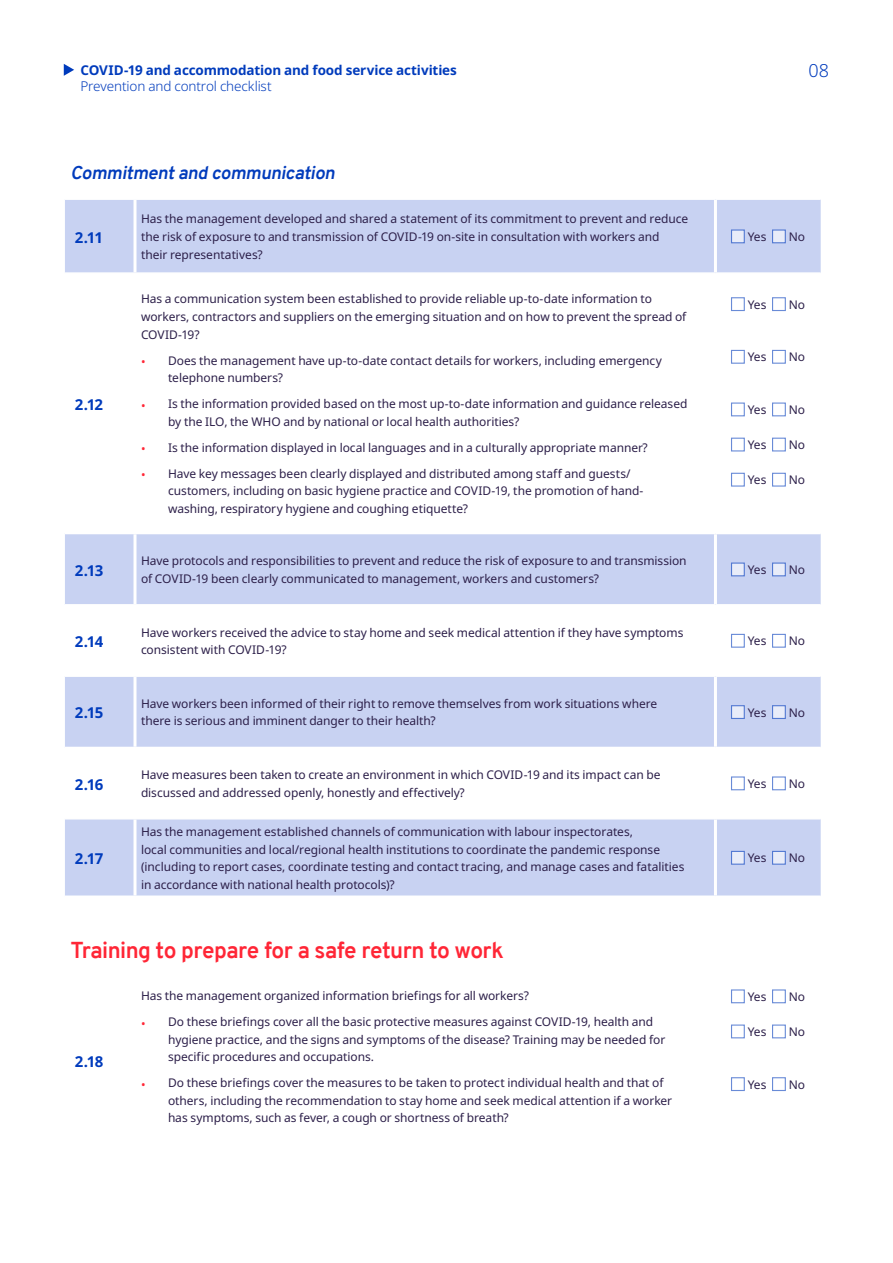
<style>
.page{position:relative;width:893px;height:1263px;background:#fff}
.page>*{position:absolute;margin:0;border:0;box-sizing:border-box;transform-origin:0 0}
.t1{font:700 22.5px "Overpass";letter-spacing:-.02em;color:#ff2636}
.t2{font:italic 700 18px "Overpass";color:#003bbc}
.t3{font:300 18px "Noto Sans";color:#003bbc}
.t4{font:700 15px "Noto Sans";letter-spacing:-.04em;color:#003bbc}
.t5{font:700 13.5px "Noto Sans";letter-spacing:-.01em;color:#003bbc}
.t6{font:300 13.5px "Noto Sans";letter-spacing:-.01em;color:#003bbc}
.t7{font:12px/17.5px "Noto Sans";letter-spacing:-.005em;color:#2c1f49}
.s1{color:#ff2636}
</style>
<div class="page">
<svg style="left:64px;top:64px;width:10px;height:12px"></svg>
<svg style="left:65px;top:200px;width:756px;height:547px"></svg>
<svg style="left:65px;top:790px;width:756px;height:105px;fill:#c8d2f2"></svg>
<hr style="left:65px;top:272px;width:70px;height:2px;background:#fff">
<hr style="left:135px;top:272px;width:580px;height:2px;background:#fff">
<hr style="left:715px;top:272px;width:106px;height:2px;background:#fff">
<hr style="left:65px;top:533px;width:70px;height:1px;background:#fff">
<hr style="left:135px;top:533px;width:580px;height:1px;background:#fff">
<hr style="left:715px;top:533px;width:106px;height:1px;background:#fff">
<hr style="left:65px;top:604px;width:70px;height:2px;background:#fff">
<hr style="left:135px;top:604px;width:580px;height:2px;background:#fff">
<hr style="left:715px;top:604px;width:106px;height:2px;background:#fff">
<hr style="left:65px;top:675px;width:70px;height:2px;background:#fff">
<hr style="left:135px;top:675px;width:580px;height:2px;background:#fff">
<hr style="left:715px;top:675px;width:106px;height:2px;background:#fff">
<hr style="left:65px;top:818px;width:70px;height:1px;background:#fff">
<hr style="left:135px;top:818px;width:580px;height:1px;background:#fff">
<hr style="left:715px;top:818px;width:106px;height:1px;background:#fff">
<hr style="left:134px;top:200px;width:2px;height:72px;background:#fff">
<hr style="left:714px;top:200px;width:3px;height:72px;background:#fff">
<hr style="left:134px;top:274px;width:2px;height:259px;background:#fff">
<hr style="left:714px;top:274px;width:3px;height:259px;background:#fff">
<hr style="left:134px;top:534px;width:2px;height:70px;background:#fff">
<hr style="left:714px;top:534px;width:3px;height:70px;background:#fff">
<hr style="left:134px;top:606px;width:2px;height:69px;background:#fff">
<hr style="left:714px;top:606px;width:3px;height:69px;background:#fff">
<hr style="left:134px;top:677px;width:2px;height:70px;background:#fff">
<hr style="left:714px;top:677px;width:3px;height:70px;background:#fff">
<hr style="left:134px;top:748px;width:2px;height:70px;background:#fff">
<hr style="left:714px;top:748px;width:3px;height:70px;background:#fff">
<hr style="left:134px;top:819px;width:2px;height:76px;background:#fff">
<hr style="left:714px;top:819px;width:3px;height:76px;background:#fff">
<svg style="left:731px;top:229px;width:14px;height:14px"></svg>
<svg style="left:772px;top:229px;width:14px;height:14px"></svg>
<svg style="left:731px;top:297px;width:14px;height:14px"></svg>
<svg style="left:772px;top:297px;width:14px;height:14px"></svg>
<svg style="left:731px;top:350px;width:14px;height:14px"></svg>
<svg style="left:772px;top:350px;width:14px;height:14px"></svg>
<svg style="left:731px;top:402px;width:14px;height:14px"></svg>
<svg style="left:772px;top:402px;width:14px;height:14px"></svg>
<svg style="left:731px;top:438px;width:14px;height:13px"></svg>
<svg style="left:772px;top:438px;width:14px;height:13px"></svg>
<svg style="left:731px;top:473px;width:14px;height:14px"></svg>
<svg style="left:772px;top:473px;width:14px;height:14px"></svg>
<svg style="left:731px;top:562px;width:14px;height:14px"></svg>
<svg style="left:772px;top:562px;width:14px;height:14px"></svg>
<svg style="left:731px;top:634px;width:14px;height:14px"></svg>
<svg style="left:772px;top:634px;width:14px;height:14px"></svg>
<svg style="left:731px;top:705px;width:14px;height:14px"></svg>
<svg style="left:772px;top:705px;width:14px;height:14px"></svg>
<svg style="left:731px;top:776px;width:14px;height:14px"></svg>
<svg style="left:772px;top:776px;width:14px;height:14px"></svg>
<svg style="left:731px;top:851px;width:14px;height:14px"></svg>
<svg style="left:772px;top:851px;width:14px;height:14px"></svg>
<svg style="left:731px;top:989px;width:14px;height:14px"></svg>
<svg style="left:772px;top:989px;width:14px;height:14px"></svg>
<svg style="left:731px;top:1024px;width:14px;height:14px"></svg>
<svg style="left:772px;top:1024px;width:14px;height:14px"></svg>
<svg style="left:731px;top:1077px;width:14px;height:14px"></svg>
<svg style="left:772px;top:1077px;width:14px;height:14px"></svg>
<p class="t5" style="left:80px;top:60px;width:378px">COVID-19 and accommodation and food service activities</p>
<h2 class="t3" style="left:808px;top:57px;width:22px">08</h2>
<p class="t6" style="left:80px;top:77px;width:193px">Prevention and control checklist</p>
<h2 class="t2" style="left:70px;top:159px;width:270px">Commitmentand communication</h2>
<p class="t4" style="left:75px;top:227px;width:30px">2.11</p>
<p class="t4" style="left:75px;top:394px;width:30px">2.12</p>
<p class="t7" style="left:141px;top:211px;width:549px">Has the management developed and shared a statement of its commitment to prevent and reduce the risk of exposure to and transmission of COVID-19 on-site in consultation with workers and their representatives?</p>
<p class="t7" style="left:141px;top:291px;width:547px">Has a communication system been established to provide reliable up-to-date information to workers, contractors and suppliers on the emerging situation and on how to prevent the spread of<br>COVID-19?</p>
<p class="t7" style="left:168px;top:352px;width:495px;text-indent:-27px"><span class="s1">•</span> Does the management have up-to-date contact details for workers, including emergency telephone numbers?</p>
<p class="t7" style="left:168px;top:395px;width:521px;text-indent:-27px"><span class="s1">•</span> Is the information provided based on the most up-to-date information and guidance released by the ILO, the WHO and by national or local health authorities?</p>
<p class="t7" style="left:141px;top:439px;width:508px"><span class="s1">•</span> Is the information displayed in local languages and in a culturally appropriate manner?</p>
<p class="t7" style="left:168px;top:465px;width:477px;text-indent:-27px"><span class="s1">•</span> Have key messages been clearly displayed and distributed among staff and guests/ customers, including on basic hygiene practice and COVID-19, the promotion of hand&shy;washing, respiratory hygiene and coughing etiquette?</p>
<p class="t7" style="left:748px;top:228px;width:20px">Yes</p>
<p class="t7" style="left:789px;top:228px;width:18px">No</p>
<p class="t7" style="left:748px;top:296px;width:20px">Yes</p>
<p class="t7" style="left:789px;top:296px;width:18px">No</p>
<p class="t7" style="left:748px;top:349px;width:20px">Yes</p>
<p class="t7" style="left:789px;top:349px;width:18px">No</p>
<p class="t7" style="left:748px;top:401px;width:20px">Yes</p>
<p class="t7" style="left:789px;top:401px;width:18px">No</p>
<p class="t7" style="left:748px;top:436px;width:20px">Yes</p>
<p class="t7" style="left:789px;top:436px;width:18px">No</p>
<p class="t7" style="left:748px;top:471px;width:20px">Yes</p>
<p class="t7" style="left:789px;top:471px;width:18px">No</p>
<p class="t4" style="left:75px;top:560px;width:30px">2.13</p>
<p class="t7" style="left:141px;top:552px;width:547px">Have protocols and responsibilities to prevent and reduce the risk of exposure to and transmission of COVID-19 been clearly communicated to management, workers and customers?</p>
<p class="t7" style="left:748px;top:561px;width:20px">Yes</p>
<p class="t7" style="left:789px;top:561px;width:18px">No</p>
<p class="t4" style="left:75px;top:631px;width:30px">2.14</p>
<p class="t7" style="left:141px;top:624px;width:544px">Have workers received the advice to stay home and seek medical attention if they have symptoms consistent with COVID-19?</p>
<p class="t7" style="left:748px;top:633px;width:20px">Yes</p>
<p class="t7" style="left:789px;top:633px;width:18px">No</p>
<p class="t4" style="left:75px;top:702px;width:30px">2.15</p>
<p class="t7" style="left:141px;top:695px;width:518px">Have workers been informed of their right to remove themselves from work situations where there is serious and imminent danger to their health?</p>
<p class="t7" style="left:748px;top:704px;width:20px">Yes</p>
<p class="t7" style="left:789px;top:704px;width:18px">No</p>
<p class="t4" style="left:75px;top:774px;width:30px">2.16</p>
<p class="t7" style="left:141px;top:766px;width:521px">Have measures been taken to create an environment in which COVID-19 and its impact can be discussed and addressed openly, honestly and effectively?</p>
<p class="t7" style="left:748px;top:775px;width:20px">Yes</p>
<p class="t7" style="left:789px;top:775px;width:18px">No</p>
<p class="t4" style="left:75px;top:848px;width:30px">2.17</p>
<p class="t7" style="left:141px;top:823px;width:545px">Has the management established channels of communication with labour inspectorates,<br>local communities and local/regional health institutions to coordinate the pandemic response (including to report cases, coordinate testing and contact tracing, and manage cases and fatalities in accordance with national health protocols)?</p>
<h1 class="t1" style="left:70px;top:934px;width:435px">Training to prepare for a safe return to work</h1>
<p class="t4" style="left:75px;top:1051px;width:30px">2.18</p>
<p class="t7" style="left:141px;top:987px;width:389px">Has the management organized information briefings for all workers?</p>
<p class="t7" style="left:168px;top:1013px;width:499px;text-indent:-27px"><span class="s1">•</span> Do these briefings cover all the basic protective measures against COVID-19, health and hygiene practice, and the signs and symptoms of the disease? Training may be needed for specific procedures and occupations.</p>
<p class="t7" style="left:168px;top:1074px;width:506px;text-indent:-27px"><span class="s1">•</span> Do these briefings cover the measures to be taken to protect individual health and that of others, including the recommendation to stay home and seek medical attention if a worker has symptoms, such as fever, a cough or shortness of breath?</p>
<p class="t7" style="left:748px;top:850px;width:20px">Yes</p>
<p class="t7" style="left:789px;top:850px;width:18px">No</p>
<p class="t7" style="left:748px;top:988px;width:20px">Yes</p>
<p class="t7" style="left:789px;top:988px;width:18px">No</p>
<p class="t7" style="left:748px;top:1023px;width:20px">Yes</p>
<p class="t7" style="left:789px;top:1023px;width:18px">No</p>
<p class="t7" style="left:748px;top:1076px;width:20px">Yes</p>
<p class="t7" style="left:789px;top:1076px;width:18px">No</p>
</div>
